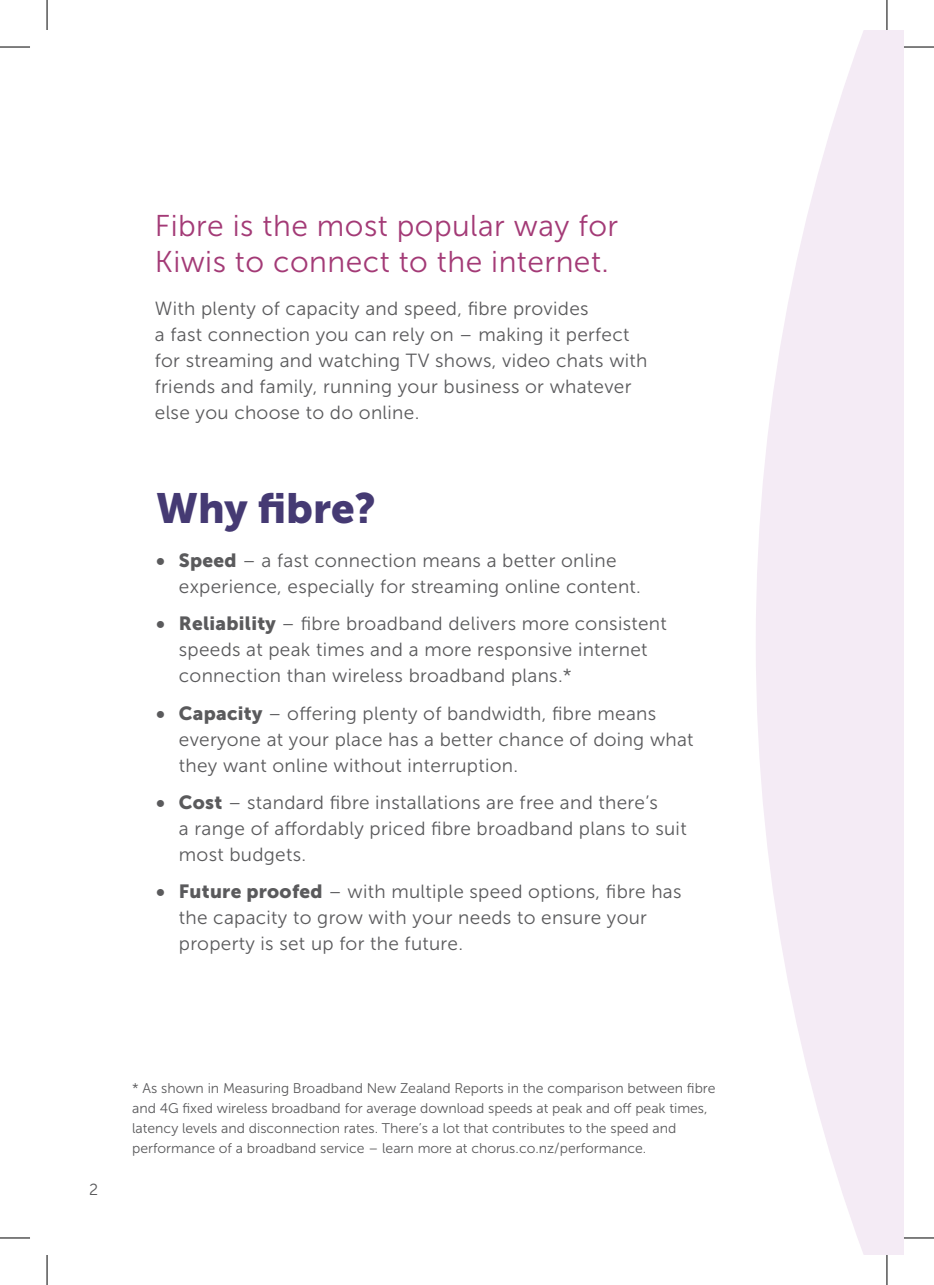
<style>
.page{position:relative;width:934px;height:1285px;background:#fff}
.page>*{position:absolute;margin:0;border:0;box-sizing:border-box;transform-origin:0 0}
.t1{font:42px "Museo Sans 900";color:#453a73}
.t2{font:30px/36px "Museo Sans 300";letter-spacing:.015em;color:#a33a76}
.t3{font:19px/26px "Museo Sans 300";letter-spacing:.015em;color:#5a5a5c}
.t4{font:16px "Museo Sans 300";color:#5a5a5c}
.t5{font:14px "Museo Sans 300";color:#5a5a5c}
.s1{font-family:"Museo Sans 900"}
</style>
<div class="page">
<svg style="left:756px;top:30px;width:147px;height:1225px;fill:#f4ebf5"></svg>
<hr style="left:0;top:47px;width:30px;height:1px;background:#000">
<hr style="left:903px;top:47px;width:30px;height:1px;background:#000">
<hr style="left:0;top:1237px;width:30px;height:1px;background:#000">
<hr style="left:903px;top:1237px;width:30px;height:1px;background:#000">
<hr style="left:47px;top:0;width:1px;height:30px;background:#000">
<hr style="left:47px;top:1255px;width:1px;height:30px;background:#000">
<hr style="left:886px;top:0;width:1px;height:30px;background:#000">
<hr style="left:886px;top:1255px;width:1px;height:30px;background:#000">
<p class="t2" style="left:155px;top:208px;width:464px">Fibre is the most popular way for<br>Kiwis to connect to the internet.</p>
<p class="t3" style="left:155px;top:296px;width:494px">With plenty of capacity and speed, fibre provides<br>a fast connection you can rely on – making it perfect for streaming and watching TV shows, video chats with friends and family, running your business or whatever else you choose to do online.</p>
<p class="t1" style="left:156px;top:484px;width:221px">Why fibre?</p>
<p class="t3" style="left:179px;top:547px;width:463px;text-indent:-23px"><span class="s1">• Speed</span> – a fast connection means a better online experience, especially for streaming online content.</p>
<p class="t3" style="left:179px;top:611px;width:489px;text-indent:-23px"><span class="s1">• Reliability</span> – fibre broadband delivers more consistent speeds at peak times and a more responsive internet connection than wireless broadband plans.*</p>
<p class="t3" style="left:179px;top:700px;width:516px;text-indent:-23px"><span class="s1">• Capacity</span> – offering plenty of bandwidth, fibre means everyone at your place has a better chance of doing what they want online without interruption.</p>
<p class="t3" style="left:179px;top:789px;width:509px;text-indent:-23px"><span class="s1">• Cost</span> – standard fibre installations are free and there’s<br>a range of affordably priced fibre broadband plans to suit most budgets.</p>
<p class="t3" style="left:179px;top:879px;width:504px;text-indent:-23px"><span class="s1">• Future proofed</span> – with multiple speed options, fibre has the capacity to grow with your needs to ensure your property is set up for the future.</p>
<p class="t4" style="left:89px;top:1181px;width:11px">2</p>
<p class="t5" style="left:132px;top:1080px;width:584px">* As shown in Measuring Broadband New Zealand Reports in the comparison between fibre</p>
<p class="t5" style="left:132px;top:1100px;width:576px">and 4G fixed wireless broadband for average download speeds at peak and off peak times,</p>
<p class="t5" style="left:132px;top:1120px;width:545px">latency levels and disconnection rates. There’s a lot that contributes to the speed and</p>
<p class="t5" style="left:132px;top:1140px;width:515px">performance of a broadband service – learn more at chorus.co.nz/performance.</p>
</div>
